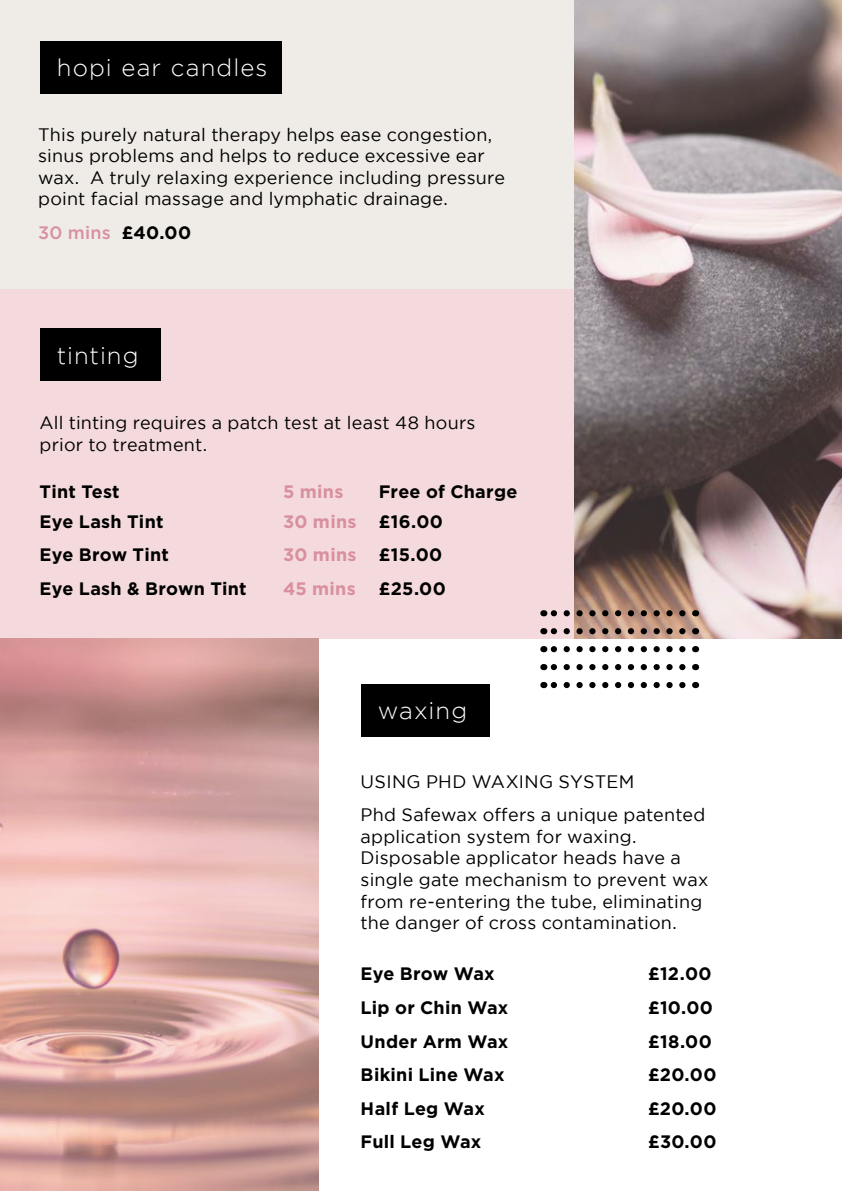
<style>
.page{position:relative;width:842px;height:1191px;background:#fff}
.page>*{position:absolute;margin:0;border:0;box-sizing:border-box;transform-origin:0 0}
.t1{font:300 24px "Gotham";letter-spacing:.045em;color:#fff}
.t2{font:18px/21.6px "Gotham";letter-spacing:.01em;color:#000}
.t3{font:700 18px "Gotham";letter-spacing:.015em;color:#000}
.t4{font:700 18px "Gotham";letter-spacing:.015em;color:#d9909e}
.t5{font:500 18px "Gotham";letter-spacing:.015em;color:#d9909e}
.s1{font-weight:700;color:#000}
.s2{color:#000}
</style>
<div class="page">
<div style="left:0;top:0;width:574px;height:289px;background:#efebe6"></div>
<div style="left:40px;top:41px;width:241px;height:52px;background:#000"></div>
<div style="left:0;top:289px;width:842px;height:349px;background:#f4dadc"></div>
<div style="left:40px;top:329px;width:121px;height:52px;background:#000"></div>
<div style="left:361px;top:684px;width:128px;height:52px;background:#000"></div>
<img style="left:574px;top:0;width:268px;height:639px">
<img style="left:0;top:639px;width:318px;height:552px">
<svg style="left:550px;top:610px;width:132px;height:6px"></svg>
<svg style="left:550px;top:646px;width:132px;height:6px"></svg>
<svg style="left:550px;top:682px;width:132px;height:6px"></svg>
<svg style="left:550px;top:628px;width:132px;height:6px"></svg>
<svg style="left:550px;top:664px;width:132px;height:6px"></svg>
<h1 class="t1" style="left:57px;top:55px;width:212px">hopi ear candles</h1>
<p class="t2" style="left:38px;top:123px;width:468px">This purely natural therapy helps ease congestion, sinus problems and helps to reduce excessive ear wax. A truly relaxing experience including pressure point facial massage and lymphatic drainage.</p>
<p class="t5" style="left:38px;top:221px;width:154px">30 mins <span class="s1">£40.00</span></p>
<h1 class="t1" style="left:57px;top:342px;width:83px">tinting</h1>
<p class="t2" style="left:40px;top:412px;width:437px">All tinting requires a patch test at least 48 hours prior to treatment.</p>
<p class="t3" style="left:40px;top:481px;width:82px">Tint Test</p>
<p class="t4" style="left:283px;top:481px;width:62px">5 mins</p>
<p class="t3" style="left:379px;top:481px;width:140px">Free of Charge</p>
<p class="t3" style="left:40px;top:511px;width:125px">Eye Lash Tint</p>
<p class="t4" style="left:283px;top:511px;width:161px">30 mins <span class="s2">£16.00</span></p>
<p class="t3" style="left:40px;top:544px;width:131px">Eye Brow Tint</p>
<p class="t4" style="left:283px;top:544px;width:161px">30 mins <span class="s2">£15.00</span></p>
<p class="t3" style="left:40px;top:578px;width:209px">Eye Lash &amp; Brown Tint</p>
<p class="t4" style="left:283px;top:578px;width:74px">45 mins</p>
<p class="t3" style="left:379px;top:578px;width:68px">£25.00</p>
<h1 class="t1" style="left:378px;top:697px;width:91px">waxing</h1>
<p class="t2" style="left:361px;top:765px;width:346px;line-height:33px">USING PHD WAXING SYSTEM<br>Phd Safewax offers a unique patented</p>
<p class="t2" style="left:361px;top:825px;width:349px">application system for waxing.<br>Disposable applicator heads have a single gate mechanism to prevent wax from re-entering the tube, eliminating the danger of cross contamination.</p>
<p class="t3" style="left:361px;top:963px;width:136px">Eye Brow Wax</p>
<p class="t3" style="left:648px;top:963px;width:65px">£12.00</p>
<p class="t3" style="left:361px;top:997px;width:149px">Lip or Chin Wax</p>
<p class="t3" style="left:648px;top:997px;width:66px">£10.00</p>
<p class="t3" style="left:361px;top:1030px;width:149px">Under Arm Wax</p>
<p class="t3" style="left:648px;top:1030px;width:65px">£18.00</p>
<p class="t3" style="left:361px;top:1064px;width:145px">Bikini Line Wax</p>
<p class="t3" style="left:648px;top:1064px;width:70px">£20.00</p>
<p class="t3" style="left:361px;top:1098px;width:126px">Half Leg Wax</p>
<p class="t3" style="left:648px;top:1098px;width:70px">£20.00</p>
<p class="t3" style="left:361px;top:1131px;width:122px">Full Leg Wax</p>
<p class="t3" style="left:648px;top:1131px;width:70px">£30.00</p>
</div>
